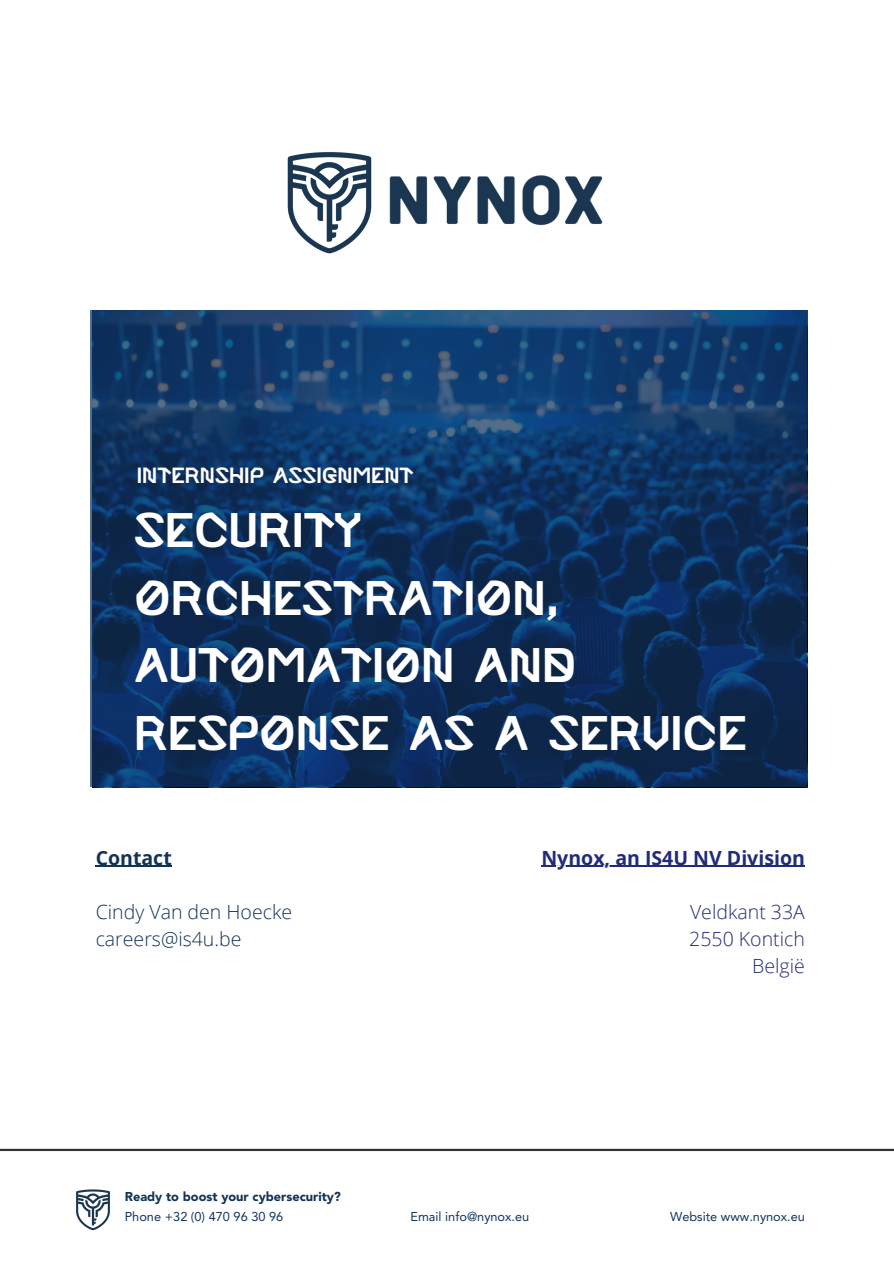
<style>
.page{position:relative;width:894px;height:1264px;background:#fff}
.page>*{position:absolute;margin:0;border:0;box-sizing:border-box;transform-origin:0 0}
.t1{font:500 48.45px/67.5px "Asterisk";color:#fff}
.t2{font:500 21.9px "Asterisk";color:#fff}
.t3{font:300 19.5px "Open Sans";color:#123359}
.t4{font:300 19.5px "Open Sans";color:#212b7a}
.t5{font:700 19.5px "Open Sans";color:#212b7a}
.t6{font:700 19.5px "Open Sans";color:#123359}
.t7{font:12.75px "Avenir LT Std";color:#123359}
.t8{font:900 12.75px "Avenir LT Std";color:#123359}
</style>
<div class="page">
<svg style="left:90px;top:310px;width:716px;height:477px;background:#0f3360"></svg>
<hr style="left:96px;top:865px;width:76px;height:1px;background:#123359">
<hr style="left:541px;top:865px;width:263px;height:1px;background:#212b7a">
<img style="left:287px;top:152px;width:62px;height:102px">
<img style="left:340px;top:152px;width:263px;height:92px">
<hr style="left:0;top:1148px;width:893px;height:2px;background:#000">
<img style="left:76px;top:1189px;width:34px;height:42px">
<p class="t2" style="left:137px;top:463px;width:278px">INTERNSHIP ASSIGNMENT</p>
<p class="t1" style="left:134px;top:498px;width:614px">SECURITY<br>ORCHESTRATION,<br>AUTOMATION AND<br>RESPONSE AS A SERVICE</p>
<p class="t6" style="left:96px;top:843px;width:78px">Contact</p>
<p class="t3" style="left:96px;top:897px;width:198px">Cindy Van den Hoecke</p>
<p class="t3" style="left:96px;top:924px;width:147px">careers@is4u.be</p>
<p class="t5" style="left:541px;top:843px;width:265px">Nynox, an IS4U NV Division</p>
<p class="t4" style="left:689px;top:897px;width:116px">Veldkant 33A</p>
<p class="t4" style="left:689px;top:924px;width:117px">2550 Kontich</p>
<p class="t4" style="left:752px;top:951px;width:54px">België</p>
<p class="t8" style="left:125px;top:1190px;width:218px">Ready to boost your cybersecurity?</p>
<p class="t7" style="left:125px;top:1211px;width:160px">Phone +32 (0) 470 96 30 96</p>
<p class="t7" style="left:410px;top:1211px;width:120px">Email info@nynox.eu</p>
<p class="t7" style="left:670px;top:1211px;width:136px">Website www.nynox.eu</p>
</div>
